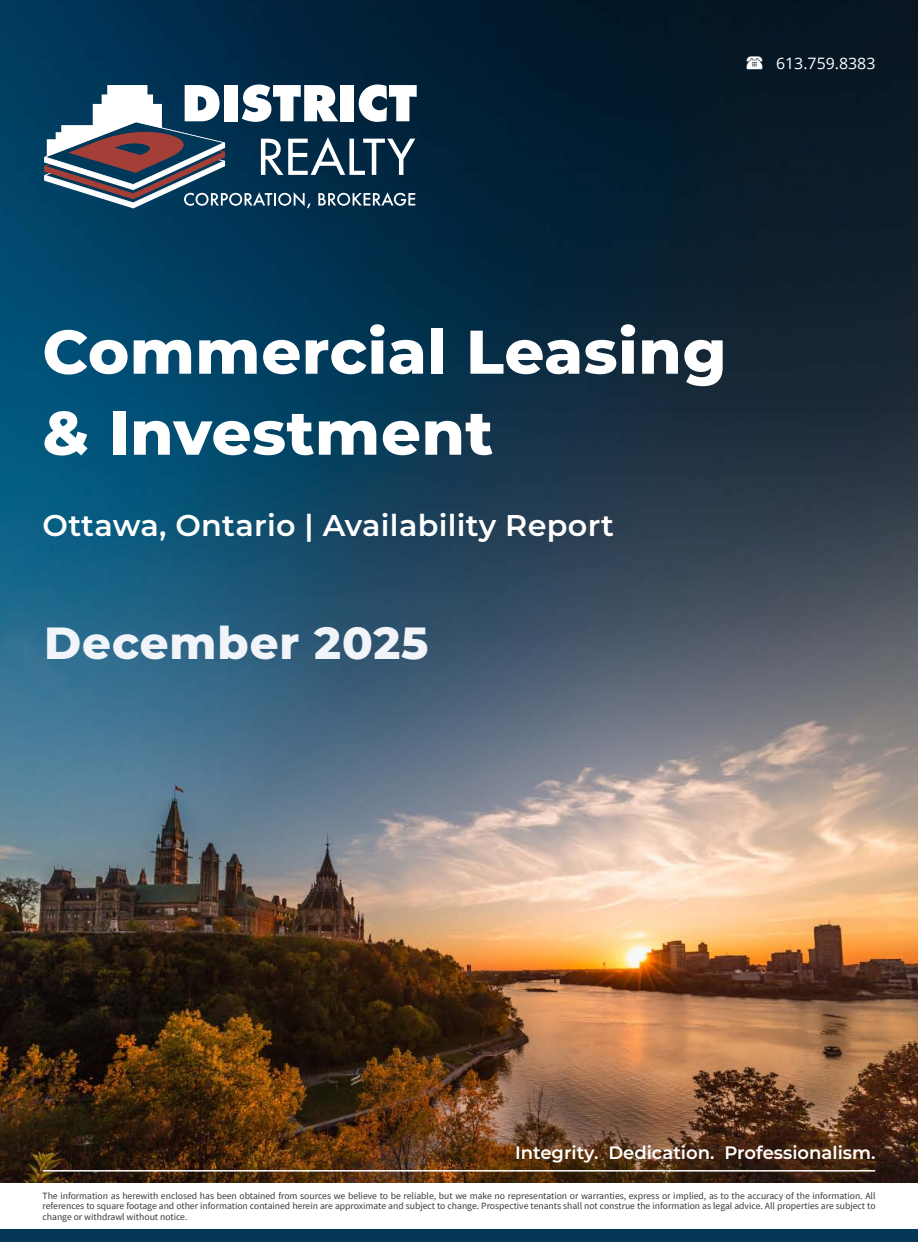
<style>
.page{position:relative;width:918px;height:1242px;background:#fff}
.page>*{position:absolute;margin:0;border:0;box-sizing:border-box;transform-origin:0 0}
.t1{font:800 61.5px/81px "Montserrat";letter-spacing:.01em;color:#fff}
.t2{font:800 45px "Montserrat";letter-spacing:.02em;color:#f1f4f9}
.t3{font:600 30px "Montserrat";letter-spacing:.01em;color:#fff}
.t4{font:600 18px "Montserrat";color:#fff}
.t5{font:15.75px "Open Sans";color:#fff}
.t6{font:9.6px/10.5px "Source Sans Pro";color:#383838;text-align:justify}
</style>
<div class="page">
<img style="left:0;top:0;width:918px;height:1183px">
<div style="left:0;top:1229px;width:918px;height:13px;background:#033755"></div>
<hr style="left:43px;top:1170px;width:832px;height:2px;background:#fff">
<svg style="left:44px;top:84px;width:373px;height:124px"></svg>
<p class="t5" style="left:744px;top:53px;width:133px">☎ 613.759.8383</p>
<p class="t1" style="left:43px;top:308px;width:685px">Commercial Leasing &amp; Investment</p>
<p class="t3" style="left:43px;top:504px;width:573px">Ottawa, Ontario | Availability Report</p>
<p class="t2" style="left:44px;top:610px;width:386px">December 2025</p>
<p class="t4" style="left:515px;top:1140px;width:362px">Integrity. Dedication. Professionalism.</p>
<p class="t6" style="left:43px;top:1190px;width:835px">The information as herewith enclosed has been obtained from sources we believe to be reliable, but we make no representation or warranties, express or implied, as to the accuracy of the information. All references to square footage and other information contained herein are approximate and subject to change. Prospective tenants shall not construe the information as legal advice. All properties are subject to change or withdrawl without notice.</p>
</div>
